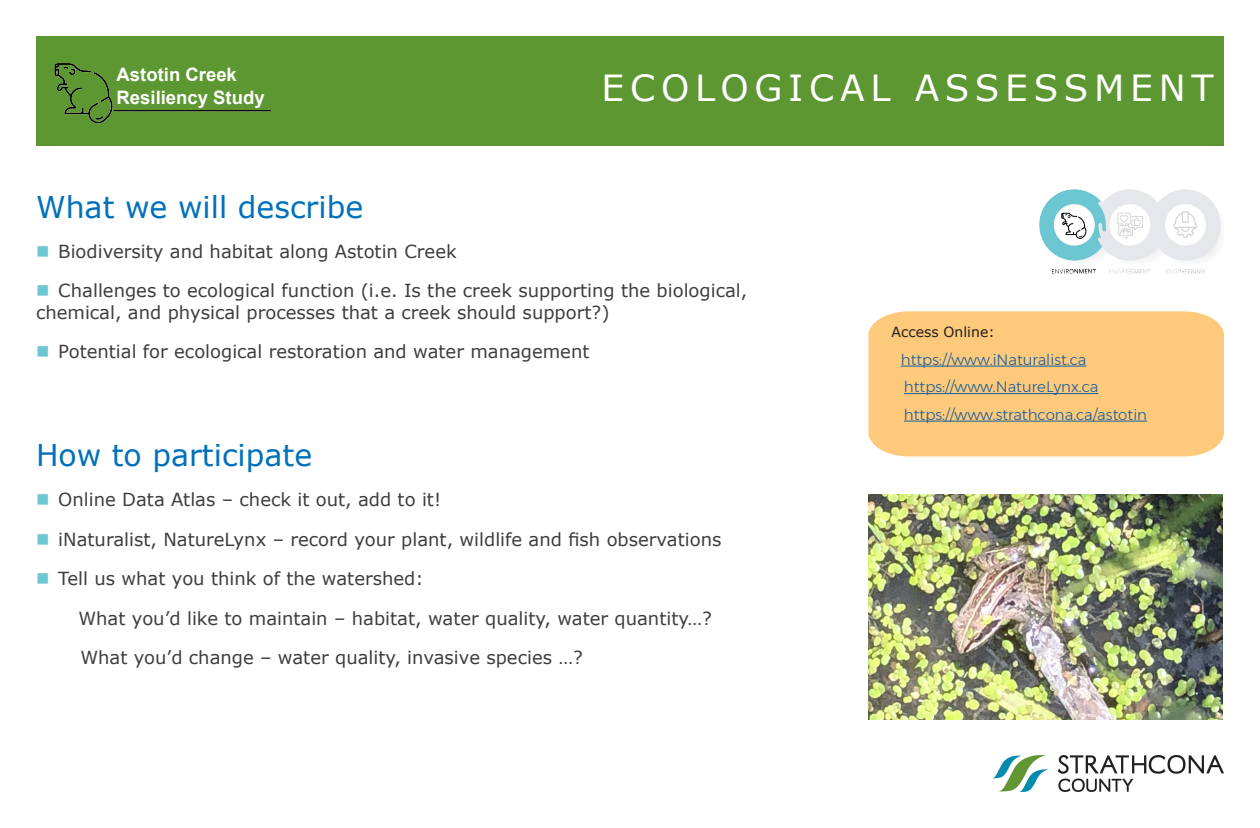
<style>
.page{position:relative;width:1260px;height:828px;background:#fff}
.page>*{position:absolute;margin:0;border:0;box-sizing:border-box;transform-origin:0 0}
.Bullet_Points{font:36px "Verdana";letter-spacing:.16em;color:#fff}
.Paragraph_Style_-_Gr{font:30px "Verdana";color:#0071bb}
.t1{font:700 18.5px/23px "Arial";color:#fff}
.Paragraph_Style_-_Gr-2{font:18px/21.6px "Verdana";color:#3e3e3f}
.title_text{font:300 15px "Montserrat";color:#175d9e}
.Paragraph_Style_-_Gr-3{font:14px "Verdana";color:#231f20}
.s1{color:#6dc7d3}
</style>
<div class="page">
<div style="left:36px;top:36px;width:1188px;height:109px;background:#5c9731"></div>
<img style="left:54px;top:63px;width:217px;height:61px">
<img style="left:993px;top:756px;width:231px;height:36px">
<img style="left:868px;top:494px;width:355px;height:225px">
<div style="left:869px;top:311px;width:355px;height:145px;background:#fdca7c"></div>
<hr style="left:901px;top:366px;width:185px;height:1px;background:#175d9e">
<hr style="left:904px;top:393px;width:194px;height:1px;background:#175d9e">
<hr style="left:904px;top:421px;width:243px;height:1px;background:#175d9e">
<img style="left:1039px;top:189px;width:182px;height:85px">
<div style="left:114px;top:62px;width:142px;height:46px;background:#5c9731"></div>
<p class="t1" style="left:117px;top:63px;width:150px">Astotin Creek<br>Resiliency Study</p>
<p class="Bullet_Points" style="left:602px;top:63px;width:614px">ECOLOGICAL ASSESSMENT</p>
<p class="Paragraph_Style_-_Gr" style="left:36px;top:187px;width:329px">What we will describe</p>
<p class="Paragraph_Style_-_Gr-2" style="left:36px;top:240px;width:422px"><span class="s1">■</span> Biodiversity and habitat along Astotin Creek</p>
<p class="Paragraph_Style_-_Gr-2" style="left:36px;top:280px;width:713px"><span class="s1">■</span> Challenges to ecological function (i.e. Is the creek supporting the biological, chemical, and physical processes that a creek should support?)</p>
<p class="Paragraph_Style_-_Gr-2" style="left:36px;top:341px;width:555px"><span class="s1">■</span> Potential for ecological restoration and water management</p>
<p class="Paragraph_Style_-_Gr" style="left:36px;top:435px;width:278px">How to participate</p>
<p class="Paragraph_Style_-_Gr-2" style="left:36px;top:489px;width:407px"><span class="s1">■</span> Online Data Atlas – check it out, add to it!</p>
<p class="Paragraph_Style_-_Gr-2" style="left:36px;top:528px;width:687px"><span class="s1">■</span> iNaturalist, NatureLynx – record your plant, wildlife and fish observations</p>
<p class="Paragraph_Style_-_Gr-2" style="left:36px;top:568px;width:389px"><span class="s1">■</span> Tell us what you think of the watershed:</p>
<p class="Paragraph_Style_-_Gr-2" style="left:78px;top:607px;width:635px">What you’d like to maintain – habitat, water quality, water quantity…?</p>
<p class="Paragraph_Style_-_Gr-2" style="left:80px;top:647px;width:504px">What you’d change – water quality, invasive species …?</p>
<p class="Paragraph_Style_-_Gr-3" style="left:892px;top:323px;width:105px">Access Online:</p>
<p class="title_text" style="left:901px;top:348px;width:187px">https://www.iNaturalist.ca</p>
<p class="title_text" style="left:904px;top:376px;width:196px">https://www.NatureLynx.ca</p>
<p class="title_text" style="left:904px;top:403px;width:245px">https://www.strathcona.ca/astotin</p>
</div>
